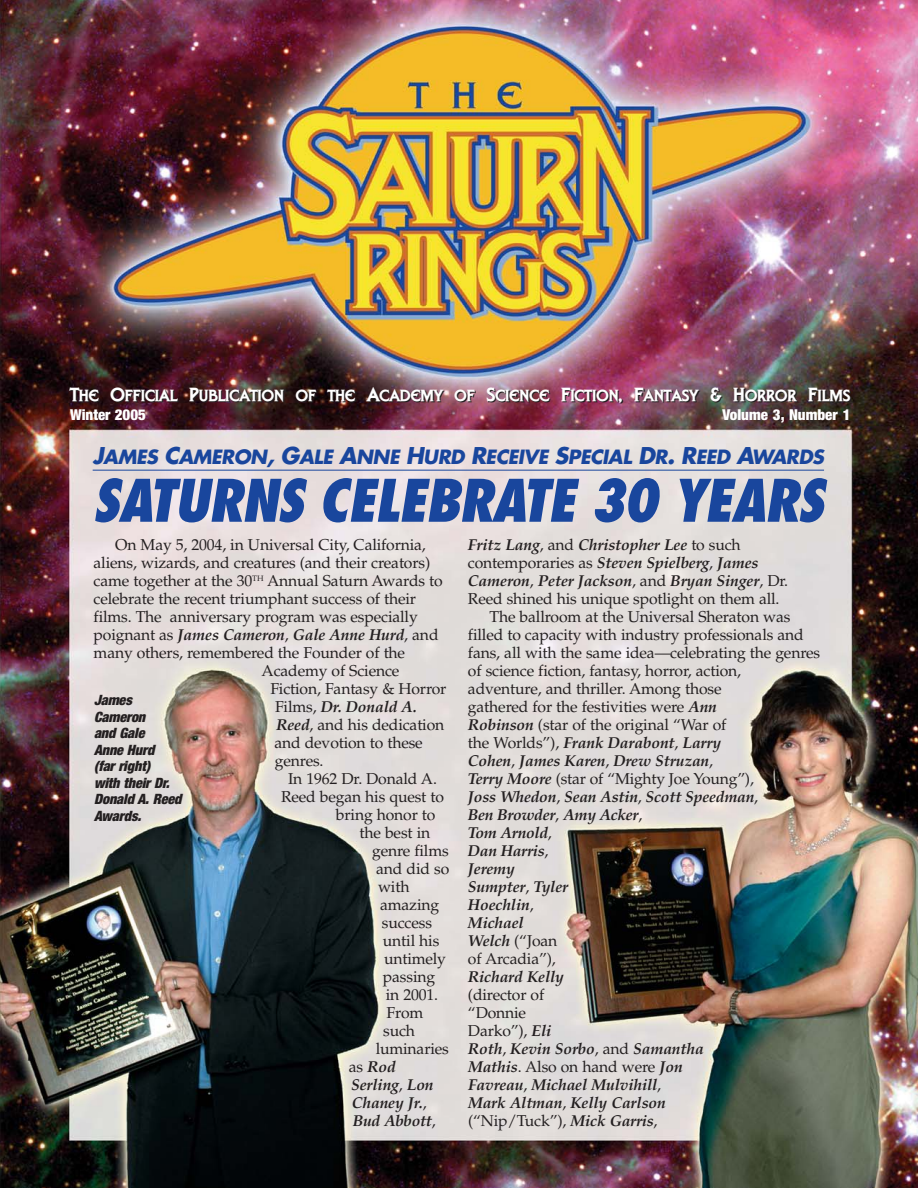
<style>
.page{position:relative;width:918px;height:1188px;background:#fff}
.page>*{position:absolute;margin:0;border:0;box-sizing:border-box;transform-origin:0 0}
.t1{font:italic 800 condensed 57px "Futura";color:#19469d}
.t2{font:italic 700 19.2px "Futura";letter-spacing:-.025em;color:#19469d}
.t3{font:16.65px "Liberty D Bold";color:#fff}
.t4{font:15.75px "Palatino";letter-spacing:-.01em;color:#231f20}
.t5{font:italic 700 15.75px/18px "Palatino";letter-spacing:-.01em;color:#231f20}
.t6{font:900 condensed 15px "Helvetica Neue";color:#fff}
.t7{font:italic 900 condensed 14.25px/16.5px "Helvetica Neue";letter-spacing:-.01em;color:#231f20}
.s1{font-size:19.5px}
.s2{font-size:22.5px}
.s3{font-weight:400;font-style:normal}
.s4{font-weight:700;font-style:italic}
</style>
<div class="page">
<img style="left:0;top:0;width:918px;height:1188px">
<hr style="left:93px;top:470px;width:731px;height:1px;background:#19469d">
<p class="t3" style="left:70px;top:385px;width:782px"><span class="s1">T</span>HE <span class="s1">O</span>FFICIAL <span class="s1">P</span>UBLICATION OF THE <span class="s1">A</span>CADEMY OF <span class="s1">S</span>CIENCE <span class="s1">F</span>ICTION<span class="s1">, F</span>ANTASY <span class="s1">&amp; H</span>ORROR <span class="s1">F</span>ILMS</p>
<p class="t6" style="left:70px;top:409px;width:78px">Winter 2005</p>
<p class="t6" style="left:722px;top:409px;width:130px">Volume 3, Number 1</p>
<p class="t2" style="left:93px;top:448px;width:736px"><span class="s2">J</span>AMES <span class="s2">C</span>AMERON<span class="s2">, G</span>ALE <span class="s2">A</span>NNE <span class="s2">H</span>URD <span class="s2">R</span>ECEIVE <span class="s2">S</span>PECIAL <span class="s2">D</span>R<span class="s2">. R</span>EED <span class="s2">A</span>WARDS</p>
<h1 class="t1" style="left:93px;top:476px;width:742px">SATURNS CELEBRATE 30 YEARS</h1>
<p class="t4" style="left:115px;top:539px;width:312px">On May 5, 2004, in Universal City, California,</p>
<p class="t4" style="left:94px;top:557px;width:338px">aliens, wizards, and creatures (and their creators)</p>
<p class="t4" style="left:94px;top:575px;width:351px">came together at the 30<sup>TH</sup> Annual Saturn Awards to</p>
<p class="t4" style="left:94px;top:593px;width:324px">celebrate the recent triumphant success of their</p>
<p class="t4" style="left:94px;top:611px;width:326px">films. The anniversary program was especially</p>
<p class="t5" style="left:94px;top:628px;width:347px"><span class="s3">poignant as</span> James Cameron<span class="s3">,</span> Gale Anne Hurd<span class="s3">, and</span></p>
<p class="t4" style="left:94px;top:647px;width:313px">many others, remembered the Founder of the</p>
<p class="t4" style="left:262px;top:665px;width:139px">Academy of Science</p>
<p class="t4" style="left:270px;top:683px;width:178px">Fiction, Fantasy &amp; Horror</p>
<p class="t5" style="left:275px;top:700px;width:143px"><span class="s3">Films,</span> Dr. Donald A.</p>
<p class="t4" style="left:276px;top:719px;width:170px"><span class="s4">Reed</span>, and his dedication</p>
<p class="t4" style="left:274px;top:737px;width:150px">and devotion to these</p>
<p class="t4" style="left:275px;top:755px;width:50px">genres.</p>
<p class="t4" style="left:288px;top:773px;width:150px">In 1962 Dr. Donald A.</p>
<p class="t4" style="left:281px;top:791px;width:164px">Reed began his quest to</p>
<p class="t4" style="left:336px;top:809px;width:101px">bring honor to</p>
<p class="t4" style="left:360px;top:827px;width:72px">the best in</p>
<p class="t4" style="left:372px;top:845px;width:78px">genre films</p>
<p class="t4" style="left:376px;top:863px;width:75px">and did so</p>
<p class="t4" style="left:378px;top:881px;width:33px">with</p>
<p class="t4" style="left:380px;top:899px;width:61px">amazing</p>
<p class="t4" style="left:382px;top:917px;width:52px">success</p>
<p class="t4" style="left:383px;top:935px;width:58px">until his</p>
<p class="t4" style="left:384px;top:953px;width:64px">untimely</p>
<p class="t4" style="left:383px;top:971px;width:54px">passing</p>
<p class="t4" style="left:386px;top:989px;width:54px">in 2001.</p>
<p class="t4" style="left:387px;top:1007px;width:38px">From</p>
<p class="t4" style="left:383px;top:1025px;width:33px">such</p>
<p class="t4" style="left:376px;top:1043px;width:75px">luminaries</p>
<p class="t5" style="left:349px;top:1060px;width:48px"><span class="s3">as</span> Rod</p>
<p class="t5" style="left:351px;top:1078px;width:84px">Serling<span class="s3">,</span> Lon</p>
<p class="t5" style="left:352px;top:1096px;width:76px">Chaney Jr.<span class="s3">,</span></p>
<p class="t5" style="left:353px;top:1114px;width:85px">Bud Abbott<span class="s3">,</span></p>
<p class="t7" style="left:94px;top:693px;width:92px">James<br>Cameron<br>and Gale<br>Anne Hurd<br>(far right)<br>with their Dr.<br>Donald A. Reed<br>Awards.</p>
<p class="t5" style="left:468px;top:538px;width:274px">Fritz Lang<span class="s3">, and</span> Christopher Lee <span class="s3">to such</span></p>
<p class="t5" style="left:468px;top:556px;width:292px"><span class="s3">contemporaries as</span> Steven Spielberg<span class="s3">,</span> James</p>
<p class="t5" style="left:468px;top:574px;width:322px">Cameron<span class="s3">,</span> Peter Jackson<span class="s3">, and</span> Bryan Singer<span class="s3">, Dr.</span></p>
<p class="t4" style="left:468px;top:593px;width:313px">Reed shined his unique spotlight on them all.</p>
<p class="t4" style="left:490px;top:611px;width:303px">The ballroom at the Universal Sheraton was</p>
<p class="t4" style="left:468px;top:629px;width:337px">filled to capacity with industry professionals and</p>
<p class="t4" style="left:468px;top:647px;width:354px">fans, all with the same idea—celebrating the genres</p>
<p class="t4" style="left:468px;top:665px;width:275px">of science fiction, fantasy, horror, action,</p>
<p class="t4" style="left:468px;top:683px;width:255px">adventure, and thriller. Among those</p>
<p class="t4" style="left:468px;top:701px;width:251px">gathered for the festivities were <span class="s4">Ann</span></p>
<p class="t4" style="left:468px;top:719px;width:260px"><span class="s4">Robinson</span> (star of the original “War of</p>
<p class="t5" style="left:468px;top:736px;width:255px"><span class="s3">the Worlds”),</span> Frank Darabont<span class="s3">,</span> Larry</p>
<p class="t5" style="left:468px;top:754px;width:247px">Cohen<span class="s3">,</span> James Karen<span class="s3">,</span> Drew Struzan<span class="s3">,</span></p>
<p class="t4" style="left:468px;top:773px;width:287px"><span class="s4">Terry Moore</span> (star of “Mighty Joe Young”),</p>
<p class="t5" style="left:468px;top:790px;width:292px">Joss Whedon<span class="s3">,</span> Sean Astin<span class="s3">,</span> Scott Speedman<span class="s3">,</span></p>
<p class="t5" style="left:468px;top:808px;width:176px">Ben Browder<span class="s3">,</span> Amy Acker<span class="s3">,</span></p>
<p class="t5" style="left:468px;top:826px;width:85px">Tom Arnold<span class="s3">,</span></p>
<p class="t5" style="left:468px;top:844px;width:82px">Dan Harris<span class="s3">,</span></p>
<p class="t5" style="left:468px;top:862px;width:49px">Jeremy</p>
<p class="t5" style="left:468px;top:880px;width:102px">Sumpter<span class="s3">,</span> Tyler</p>
<p class="t5" style="left:468px;top:898px;width:67px">Hoechlin<span class="s3">,</span></p>
<p class="t5" style="left:468px;top:916px;width:57px">Michael</p>
<p class="t4" style="left:468px;top:935px;width:91px"><span class="s4">Welch</span> (“Joan</p>
<p class="t4" style="left:468px;top:953px;width:89px">of Arcadia”),</p>
<p class="t5" style="left:468px;top:970px;width:98px">Richard Kelly</p>
<p class="t5" style="left:468px;top:988px;width:237px"><span class="s3">(director of<br>“Donnie<br>Darko”),</span> Eli<br>Roth<span class="s3">,</span> Kevin Sorbo<span class="s3">, and</span> Samantha<br>Mathis<span class="s3">. Also on hand were</span> Jon<br>Favreau<span class="s3">,</span> Michael Mulvihill<span class="s3">,<br></span>Mark Altman<span class="s3">,</span> Kelly Carlson <span class="s3">(“Nip/Tuck”),</span> Mick Garris<span class="s3">,</span></p>
</div>
